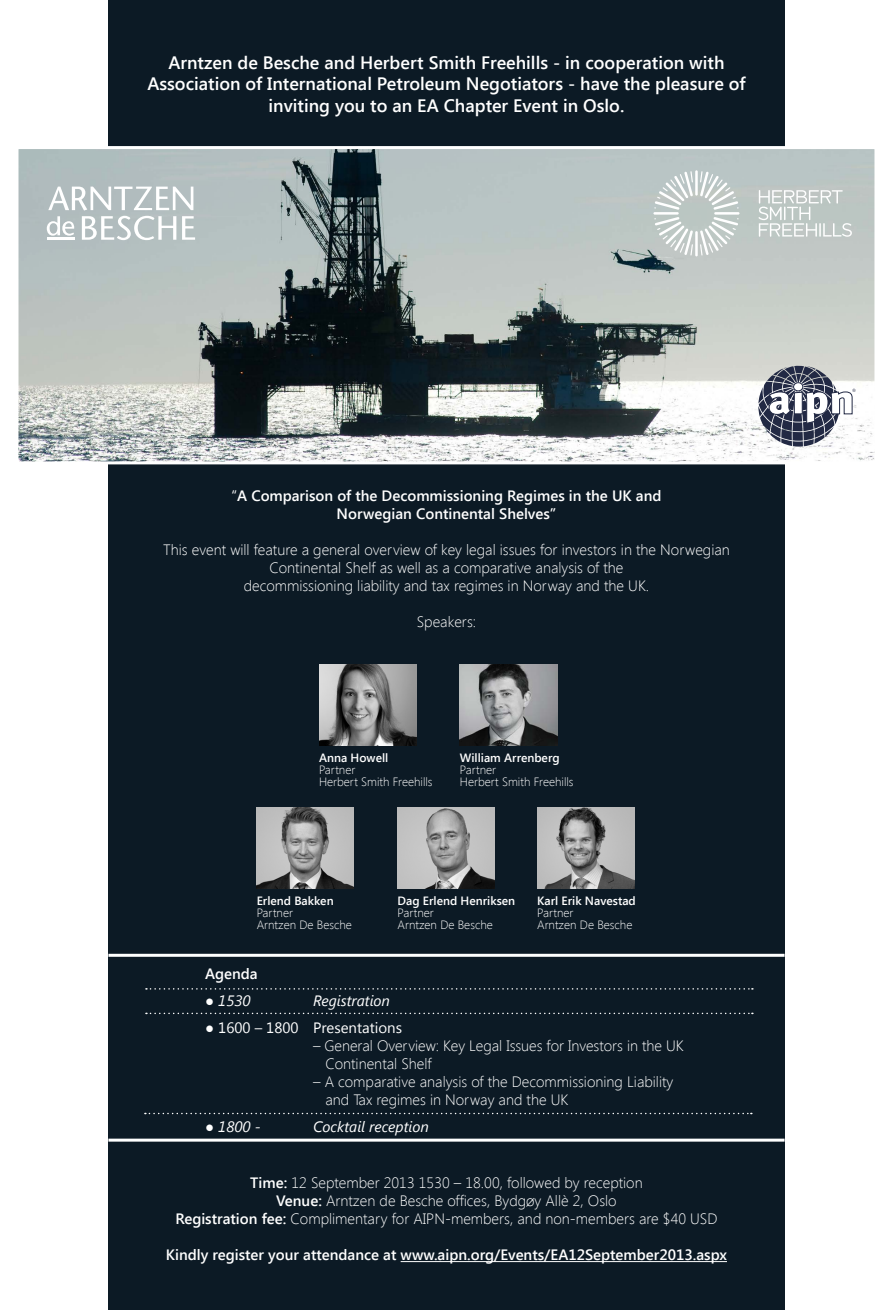
<style>
.page{position:relative;width:893px;height:1310px;background:#fff}
.page>*{position:absolute;margin:0;border:0;box-sizing:border-box;transform-origin:0 0}
.t1{font:600 18px/21.6px "Segoe UI";color:#fff;text-align:center}
.t2{font:300 15px/18px "Segoe UI";color:#fff}
.t3{font:600 15px/18px "Segoe UI";color:#fff;text-align:center}
.t4{font:italic 15px "Segoe UI";color:#fff}
.t5{font:15px "Segoe UI";color:#fff}
.t6{font:300 12px/12px "Segoe UI";color:#fff}
.t7{font:600 12px "Segoe UI";color:#fff}
.s1{font-weight:400}
.s2{font-weight:600}
</style>
<div class="page">
<div style="left:108px;top:0;width:676px;height:1310px;background:#0c1a25"></div>
<img style="left:20px;top:150px;width:853px;height:310px">
<div style="left:16px;top:146px;width:861px;height:318px;border:3px solid #fff"></div>
<svg style="left:758px;top:190px;width:94px;height:47px"></svg>
<svg style="left:653px;top:170px;width:86px;height:86px"></svg>
<svg style="left:758px;top:366px;width:98px;height:80px"></svg>
<svg style="left:146px;top:988px;width:607px;height:1px"></svg>
<svg style="left:145px;top:1112px;width:607px;height:2px"></svg>
<svg style="left:146px;top:1012px;width:607px;height:2px"></svg>
<hr style="left:108px;top:954px;width:676px;height:3px;background:#fff">
<hr style="left:108px;top:1138px;width:676px;height:3px;background:#fff">
<hr style="left:401px;top:1261px;width:326px;height:1px;background:#fff">
<img style="left:257px;top:808px;width:97px;height:80px">
<img style="left:398px;top:808px;width:97px;height:80px">
<img style="left:537px;top:808px;width:97px;height:80px">
<img style="left:319px;top:665px;width:97px;height:81px">
<img style="left:460px;top:665px;width:97px;height:81px">
<hr style="left:48px;top:238px;width:27px;height:2px;background:#fff">
<svg style="left:48px;top:187px;width:145px;height:23px"></svg>
<svg style="left:82px;top:216px;width:94px;height:24px"></svg>
<svg style="left:182px;top:216px;width:13px;height:24px"></svg>
<svg style="left:47px;top:216px;width:27px;height:20px"></svg>
<p class="t1" style="left:147px;top:51px;width:600px">Arntzen de Besche and Herbert Smith Freehills - in cooperation with<br>Association of International Petroleum Negotiators - have the pleasure of inviting you to an EA Chapter Event in Oslo.</p>
<p class="t3" style="left:231px;top:486px;width:431px"><span class="s1">“</span>A Comparison of the Decommissioning Regimes in the UK and<br>Norwegian Continental Shelves”</p>
<p class="t2" style="left:163px;top:540px;width:568px;text-align:center">This event will feature a general overview of key legal issues for investors in the Norwegian<br>Continental Shelf as well as a comparative analysis of the<br>decommissioning liability and tax regimes in Norway and the UK.</p>
<p class="t2" style="left:417px;top:612px;width:61px">Speakers:</p>
<p class="t7" style="left:319px;top:750px;width:71px">Anna Howell</p>
<p class="t6" style="left:319px;top:764px;width:115px">Partner<br>Herbert Smith Freehills</p>
<p class="t7" style="left:460px;top:750px;width:101px">William Arrenberg</p>
<p class="t6" style="left:460px;top:764px;width:115px">Partner<br>Herbert Smith Freehills</p>
<p class="t7" style="left:257px;top:892px;width:78px">Erlend Bakken</p>
<p class="t6" style="left:257px;top:906px;width:97px">Partner<br>Arntzen De Besche</p>
<p class="t7" style="left:398px;top:892px;width:119px">Dag Erlend Henriksen</p>
<p class="t6" style="left:398px;top:906px;width:97px">Partner<br>Arntzen De Besche</p>
<p class="t7" style="left:537px;top:892px;width:100px">Karl Erik Navestad</p>
<p class="t6" style="left:537px;top:906px;width:97px">Partner<br>Arntzen De Besche</p>
<p class="t3" style="left:205px;top:963px;width:54px">Agenda</p>
<p class="t4" style="left:205px;top:990px;width:47px">● 1530</p>
<p class="t4" style="left:313px;top:990px;width:78px">Registration</p>
<p class="t5" style="left:205px;top:1017px;width:199px">● 1600 – 1800 Presentations</p>
<p class="t2" style="left:325px;top:1036px;width:360px;text-indent:-12px">– General Overview: Key Legal Issues for Investors in the UK<br>Continental Shelf</p>
<p class="t2" style="left:325px;top:1072px;width:349px;text-indent:-12px">– A comparative analysis of the Decommissioning Liability and Tax regimes in Norway and the UK</p>
<p class="t4" style="left:205px;top:1116px;width:57px">● 1800 -</p>
<p class="t4" style="left:313px;top:1116px;width:117px">Cocktail reception</p>
<p class="t2" style="left:175px;top:1173px;width:544px;text-align:center"><span class="s2">Time:</span> 12 September 2013 1530 – 18.00, followed by reception<br><span class="s2">Venue:</span> Arntzen de Besche offices, Bydgøy Allè 2, Oslo<br><span class="s2">Registration fee:</span> Complimentary for AIPN-members, and non-members are $40 USD</p>
<p class="t3" style="left:166px;top:1245px;width:562px">Kindly register your attendance at www.aipn.org/Events/EA12September2013.aspx</p>
</div>
